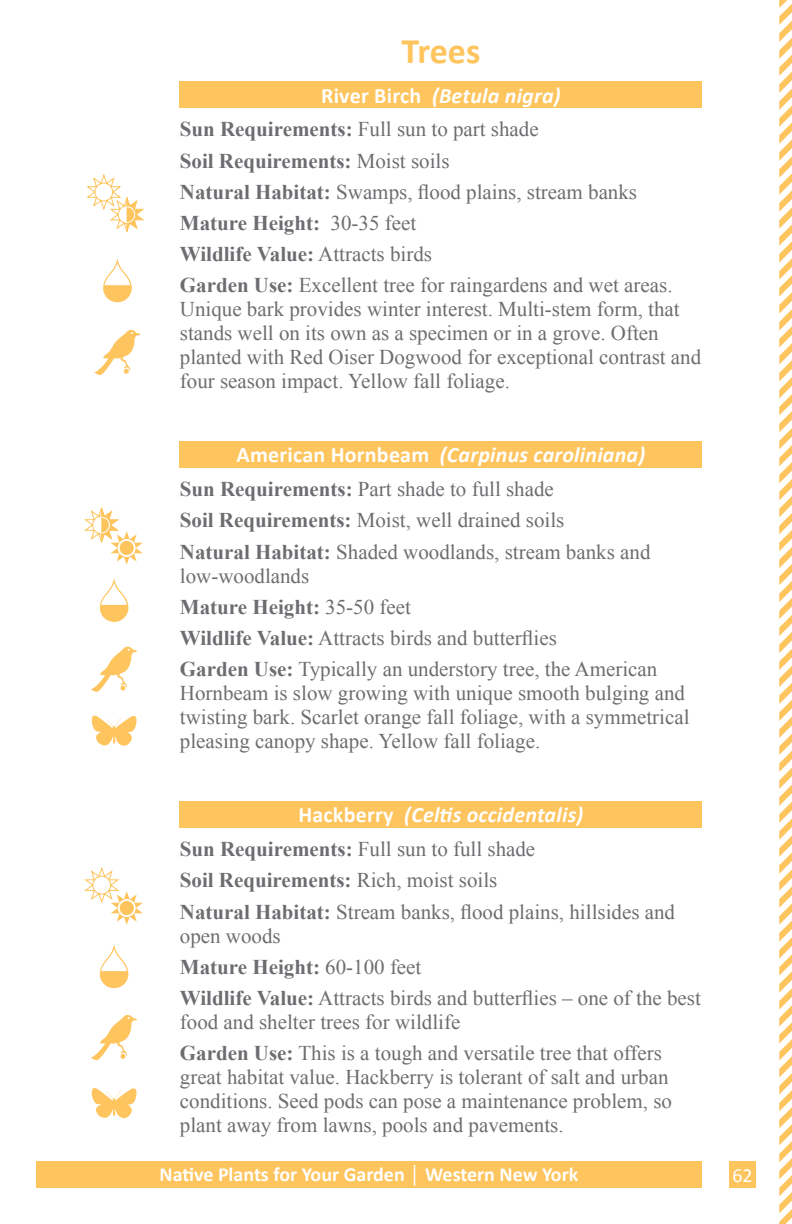
<style>
.page{position:relative;width:792px;height:1224px;background:#fff}
.page>*{position:absolute;margin:0;border:0;box-sizing:border-box;transform-origin:0 0}
.t1{font:700 36px "Calibri";letter-spacing:-.005em;color:#fec45d}
.Plant_Headings{font:italic 700 22px "Calibri";letter-spacing:.01em;color:#fff}
.sections{font:21px/24px "Times New Roman";color:#6c6d70}
.sections-2{font:700 21px "Times New Roman";color:#6c6d70}
.t2{font:700 20px "Calibri";color:#fff}
.t3{font:20px "Calibri";color:#fff}
.s1{font-style:normal}
.s2{font-weight:700}
.s3{font-weight:400}
.s4{font-size:22px}
</style>
<div class="page">
<svg style="left:779px;top:0;width:13px;height:1224px"></svg>
<div style="left:36px;top:1161px;width:666px;height:27px;background:#fec45d"></div>
<div style="left:729px;top:1161px;width:27px;height:27px;background:#fec45d"></div>
<svg style="left:91px;top:1015px;width:46px;height:46px"></svg>
<svg style="left:91px;top:647px;width:46px;height:45px"></svg>
<svg style="left:94px;top:330px;width:47px;height:45px"></svg>
<svg style="left:85px;top:507px;width:58px;height:58px"></svg>
<div style="left:120px;top:541px;width:14px;height:14px;background:#fec45d;border-radius:50%"></div>
<svg style="left:103px;top:258px;width:29px;height:44px"></svg>
<svg style="left:100px;top:578px;width:28px;height:44px"></svg>
<svg style="left:100px;top:944px;width:28px;height:44px"></svg>
<svg style="left:85px;top:867px;width:58px;height:58px"></svg>
<div style="left:120px;top:901px;width:14px;height:14px;background:#fec45d;border-radius:50%"></div>
<svg style="left:91px;top:1088px;width:46px;height:30px"></svg>
<svg style="left:91px;top:715px;width:46px;height:31px"></svg>
<div style="left:180px;top:801px;width:522px;height:27px;background:#fec45d"></div>
<div style="left:180px;top:81px;width:522px;height:27px;background:#fec45d"></div>
<div style="left:180px;top:441px;width:522px;height:27px;background:#fec45d"></div>
<svg style="left:87px;top:174px;width:57px;height:58px"></svg>
<p class="t1" style="left:401px;top:28px;width:80px">Trees</p>
<p class="Plant_Headings" style="left:321px;top:81px;width:241px"><span class="s1">River Birch</span> (Betula nigra)</p>
<p class="sections" style="left:180px;top:117px;width:360px"><span class="s2">Sun Requirements:</span> Full sun to part shade</p>
<p class="sections-2" style="left:180px;top:146px;width:271px">Soil Requirements: <span class="s3">Moist soils</span></p>
<p class="sections" style="left:180px;top:179px;width:459px"><span class="s2">Natural Habitat:</span> Swamps, flood plains, stream banks</p>
<p class="sections-2" style="left:180px;top:208px;width:238px">Mature Height: <span class="s3">30-35 feet</span></p>
<p class="sections-2" style="left:180px;top:240px;width:254px">Wildlife Value: <span class="s3">Attracts birds</span></p>
<p class="sections" style="left:180px;top:273px;width:523px"><span class="s2">Garden Use:</span> Excellent tree for raingardens and wet areas.<br>Unique bark provides winter interest. Multi-stem form, that stands well on its own as a specimen or in a grove. Often planted with Red Oiser Dogwood for exceptional contrast and four season impact. Yellow fall foliage.</p>
<p class="Plant_Headings" style="left:237px;top:441px;width:410px"><span class="s1">American Hornbeam</span> (Carpinus caroliniana)</p>
<p class="sections" style="left:180px;top:477px;width:376px"><span class="s2">Sun Requirements:</span> Part shade to full shade</p>
<p class="sections" style="left:180px;top:508px;width:386px"><span class="s2">Soil Requirements:</span> Moist, well drained soils</p>
<p class="sections" style="left:180px;top:539px;width:472px"><span class="s2">Natural Habitat:</span> Shaded woodlands, stream banks and low-woodlands</p>
<p class="sections-2" style="left:180px;top:592px;width:233px">Mature Height: <span class="s3">35-50 feet</span></p>
<p class="sections" style="left:180px;top:626px;width:379px"><span class="s2">Wildlife Value:</span> Attracts birds and butterflies</p>
<p class="sections" style="left:180px;top:657px;width:511px"><span class="s2">Garden Use:</span> Typically an understory tree, the American Hornbeam is slow growing with unique smooth bulging and twisting bark. Scarlet orange fall foliage, with a symmetrical pleasing canopy shape. Yellow fall foliage.</p>
<p class="Plant_Headings" style="left:298px;top:801px;width:287px"><span class="s1">Hackberry</span> (Celtis occidentalis)</p>
<p class="sections" style="left:180px;top:837px;width:357px"><span class="s2">Sun Requirements:</span> Full sun to full shade</p>
<p class="sections-2" style="left:180px;top:866px;width:319px">Soil Requirements: <span class="s3">Rich, moist soils</span></p>
<p class="sections" style="left:180px;top:899px;width:497px"><span class="s2">Natural Habitat:</span> Stream banks, flood plains, hillsides and open woods</p>
<p class="sections-2" style="left:180px;top:952px;width:243px">Mature Height: <span class="s3">60-100 feet</span></p>
<p class="sections" style="left:180px;top:986px;width:523px"><span class="s2">Wildlife Value:</span> Attracts birds and butterflies – one of the best food and shelter trees for wildlife</p>
<p class="sections" style="left:180px;top:1041px;width:494px"><span class="s2">Garden Use:</span> This is a tough and versatile tree that offers great habitat value. Hackberry is tolerant of salt and urban conditions. Seed pods can pose a maintenance problem, so plant away from lawns, pools and pavements.</p>
<p class="t2" style="left:160px;top:1162px;width:420px">Native Plants for Your Garden <span class="s4">│</span> Western New York</p>
<p class="t3" style="left:732px;top:1163px;width:22px">62</p>
</div>
